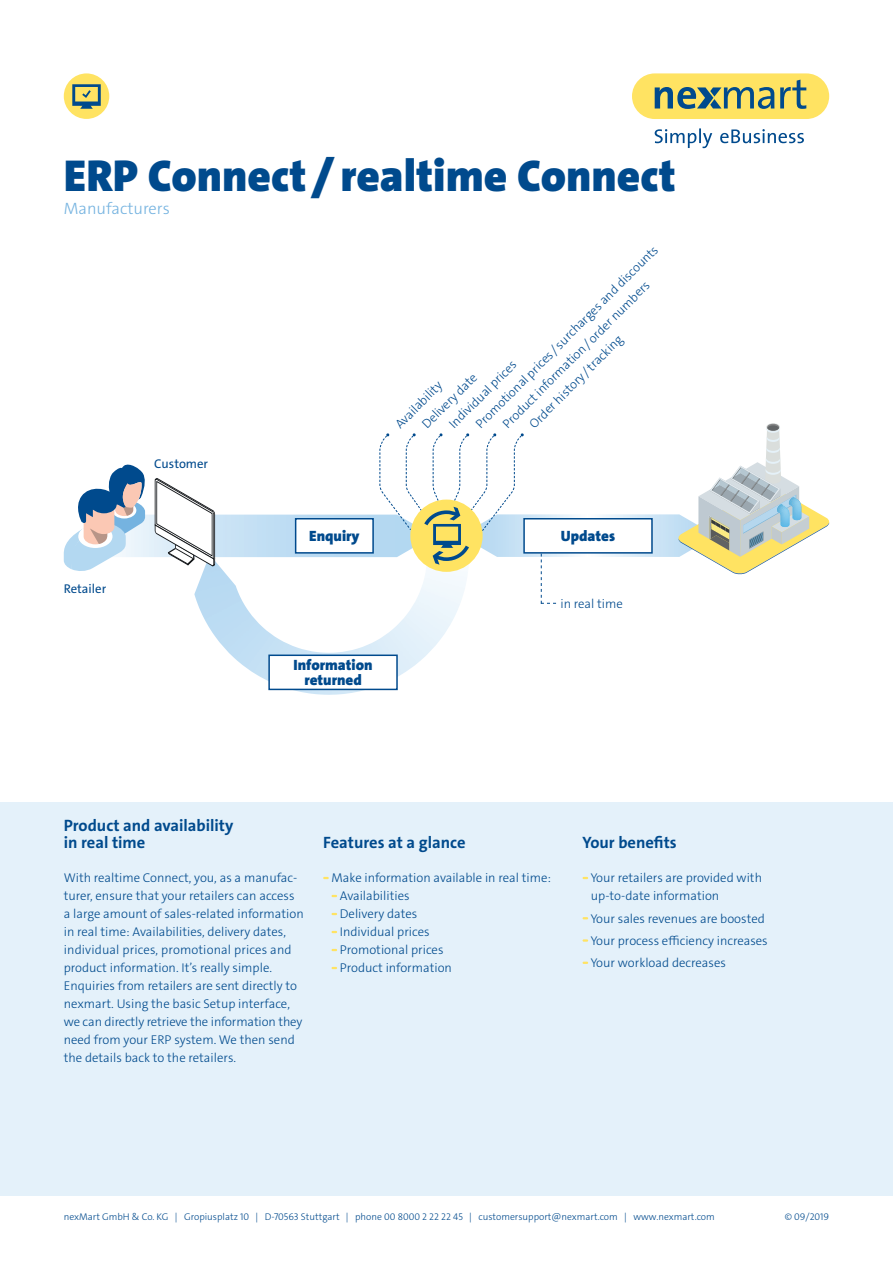
<style>
.page{position:relative;width:893px;height:1263px;background:#fff}
.page>*{position:absolute;margin:0;border:0;box-sizing:border-box;transform-origin:0 0}
.t1{font:900 45px "The Sans C4 s";color:#004a8d}
.t2{font:700 16.5px/16.5px "The Sans C4 s";color:#004a8d}
.t3{font:300 16.5px "The Sans C4 s";color:#75b3e0}
.t4{font:900 15px/15px "The Sans C4 s";color:#004a8d;text-align:center}
.t5{font:300 12.75px/18px "The Sans C4 s";color:#004a8d}
.t6{font:12.75px "The Sans C4 s";color:#004a8d}
.t7{font:300 9.75px "The Sans C4 s";color:#004a8d}
</style>
<div class="page">
<div style="left:0;top:802px;width:893px;height:393px;background:#e4f1fa"></div>
<svg style="left:655px;top:128px;width:149px;height:20px"></svg>
<svg style="left:632px;top:73px;width:197px;height:46px;background:#d3ca72"></svg>
<img style="left:198px;top:604px;width:262px;height:91px">
<div style="left:269px;top:655px;width:128px;height:34px;background:#fff"></div>
<div style="left:268px;top:654px;width:130px;height:36px;border:2px solid #004a8d"></div>
<div style="left:64px;top:73px;width:45px;height:46px;background:#ffe362;border-radius:50%"></div>
<svg style="left:72px;top:84px;width:29px;height:25px"></svg>
<svg style="left:323px;top:877px;width:6px;height:2px"></svg>
<svg style="left:583px;top:939px;width:5px;height:3px"></svg>
<svg style="left:64px;top:423px;width:766px;height:181px"></svg>
<p class="t1" style="left:64px;top:147px;width:614px">ERP Connect /realtime Connect</p>
<p class="t3" style="left:64px;top:198px;width:108px">Manufacturers</p>
<p class="t6" style="left:64px;top:581px;width:44px">Retailer</p>
<p class="t6" style="left:154px;top:456px;width:56px">Customer</p>
<p class="t5" style="left:472px;top:420px;width:253px;rotate:-45deg">Promotional prices / surcharges and discounts</p>
<p class="t5" style="left:498px;top:420px;width:204px;rotate:-45deg">Product information/order numbers</p>
<p class="t5" style="left:525px;top:420px;width:127px;rotate:-45deg">Order history / tracking</p>
<p class="t5" style="left:445px;top:420px;width:91px;rotate:-45deg">Individual prices</p>
<p class="t5" style="left:418px;top:420px;width:74px;rotate:-45deg">Delivery date</p>
<p class="t5" style="left:391px;top:420px;width:62px;rotate:-45deg">Availability</p>
<p class="t4" style="left:309px;top:529px;width:52px">Enquiry</p>
<p class="t4" style="left:293px;top:658px;width:81px">Information returned</p>
<p class="t4" style="left:561px;top:529px;width:56px">Updates</p>
<p class="t5" style="left:560px;top:594px;width:64px">in real time</p>
<p class="t2" style="left:64px;top:818px;width:171px">Product and availability in real time</p>
<p class="t5" style="left:64px;top:869px;width:241px">With realtime Connect, you, as a manufac&shy;turer, ensure that your retailers can access a large amount of sales-related information in real time: Availabilities, delivery dates, individual prices, promotional prices and product information. It’s really simple.<br>Enquiries from retailers are sent directly to nexmart. Using the basic Setup interface, we can directly retrieve the information they need from your ERP system. We then send the details back to the retailers.</p>
<p class="t2" style="left:323px;top:834px;width:144px">Features at a glance</p>
<p class="t5" style="left:340px;top:869px;width:213px;text-indent:-8px">Make information available in real time:<br>Availabilities<br>Delivery dates<br>Individual prices<br>Promotional prices<br>Product information</p>
<p class="t2" style="left:583px;top:834px;width:96px">Your benefits</p>
<p class="t5" style="left:591px;top:869px;width:173px">Your retailers are provided with up-to-date information</p>
<p class="t5" style="left:591px;top:909px;width:176px">Your sales revenues are boosted</p>
<p class="t5" style="left:591px;top:932px;width:179px">Your process efficiency increases</p>
<p class="t5" style="left:591px;top:954px;width:137px">Your workload decreases</p>
<p class="t7" style="left:64px;top:1211px;width:652px">nexMart GmbH &amp; Co. KG | Gropiusplatz 10 | D-70563 Stuttgart | phone 00 8000 2 22 22 45 | customersupport@nexmart.com | www.nexmart.com</p>
<p class="t7" style="left:785px;top:1211px;width:46px">© 09/2019</p>
</div>
